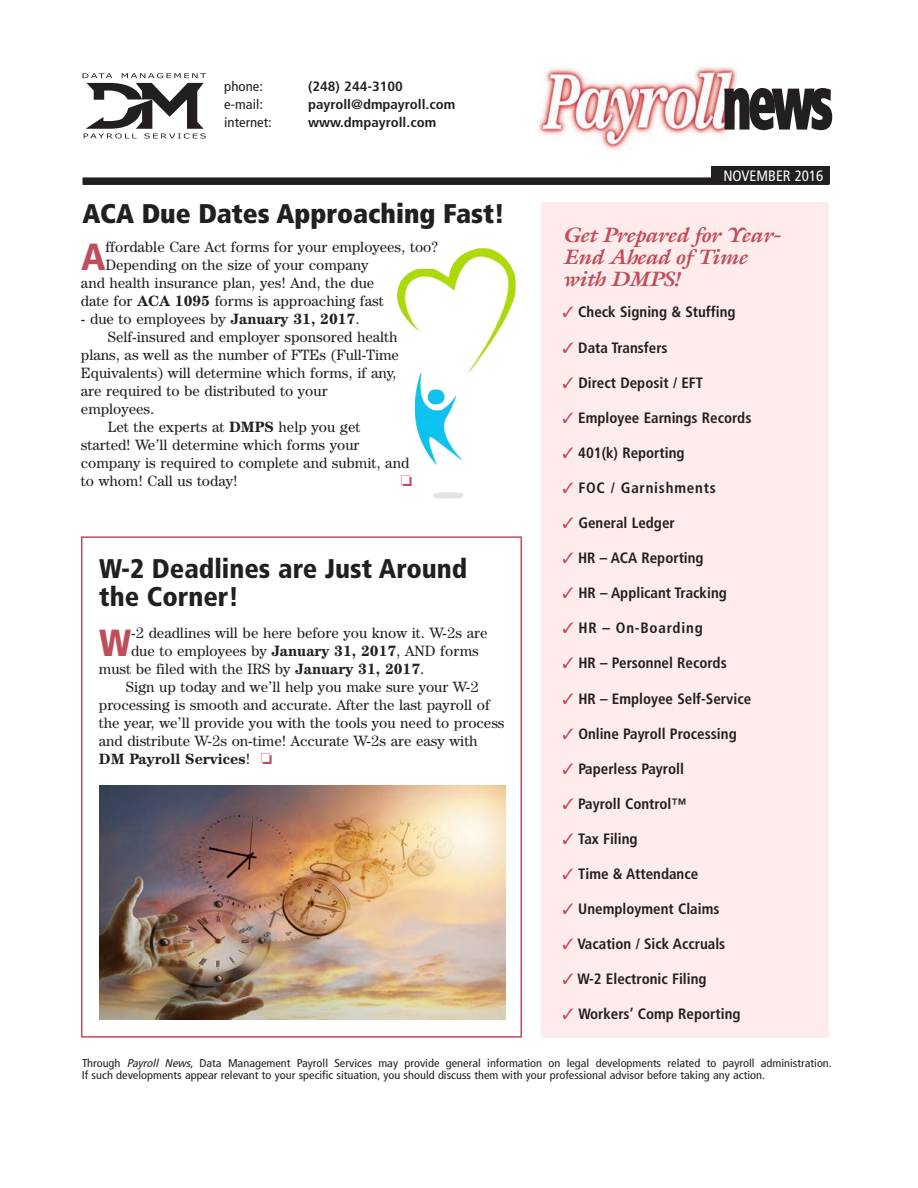
<style>
.page{position:relative;width:918px;height:1188px;background:#fff}
.page>*{position:absolute;margin:0;border:0;box-sizing:border-box;transform-origin:0 0}
.t1{font:900 condensed 75px "Frutiger";color:#231f20;scale:.69 1}
.t2{font:900 condensed 37.8px "Frutiger";color:#c04d5c}
.t3{font:900 condensed 27px/27.9px "Frutiger";color:#231f20}
.t4{font:900 condensed 27px "Frutiger";color:#231f20}
.t5{font:italic 700 21px/22.5px "Galliard";letter-spacing:-.03em;color:#c04d5c;scale:1.1 1}
.t6{font:15px "Century IT Cby BT";color:#231f20}
.t7{font:700 condensed 15px "Frutiger";color:#231f20}
.t8{font:700 condensed 15px "Frutiger";letter-spacing:.05em;color:#231f20}
.t9{font:700 15px "Century IT Cby BT";color:#231f20}
.t10{font:condensed 15px "Frutiger";color:#fff}
.t11{font:700 condensed 13.5px "Frutiger";color:#231f20;scale:1.1 1}
.t12{font:condensed 13.5px "Frutiger";color:#231f20;scale:1.1 1}
.t13{font:condensed 11.25px/12px "Frutiger";color:#231f20;scale:1.1 1}
.s1{font-weight:700}
.s2{font-weight:400}
.s3{color:#c04d5c}
.s4{font-style:italic}
</style>
<div class="page">
<img style="left:538px;top:66px;width:200px;height:85px">
<svg style="left:83px;top:73px;width:123px;height:66px"></svg>
<svg style="left:723px;top:87px;width:110px;height:44px"></svg>
<div style="left:82px;top:177px;width:748px;height:8px;background:#231f20"></div>
<div style="left:542px;top:202px;width:288px;height:836px;background:#feecec"></div>
<div style="left:711px;top:166px;width:118px;height:18px;background:#231f20"></div>
<div style="left:81px;top:536px;width:441px;height:502px;border:2px solid #c04d5c"></div>
<img style="left:99px;top:785px;width:406px;height:235px">
<img style="left:397px;top:248px;width:119px;height:250px">
<svg style="left:401px;top:475px;width:11px;height:11px"></svg>
<p class="t12" style="left:224px;top:81px;width:37px">phone:</p>
<p class="t11" style="left:308px;top:81px;width:88px">(248) 244-3100</p>
<p class="t12" style="left:224px;top:99px;width:37px">e-mail:</p>
<p class="t11" style="left:308px;top:99px;width:135px">payroll@dmpayroll.com</p>
<p class="t12" style="left:224px;top:117px;width:45px">internet:</p>
<p class="t11" style="left:308px;top:117px;width:118px">www.dmpayroll.com</p>
<h3 class="t4" style="left:82px;top:202px;width:424px">ACA Due Dates Approaching Fast!</h3>
<h2 class="t2" style="left:81px;top:242px;width:26px">A</h2>
<p class="t6" style="left:105px;top:242px;width:334px">ffordable Care Act forms for your employees, too?</p>
<p class="t6" style="left:105px;top:260px;width:265px">Depending on the size of your company</p>
<p class="t6" style="left:81px;top:278px;width:295px">and health insurance plan, yes! And, the due</p>
<p class="t6" style="left:81px;top:296px;width:304px">date for <span class="s1">ACA 1095</span> forms is approaching fast</p>
<p class="t6" style="left:81px;top:314px;width:280px">- due to employees by <span class="s1">January 31, 2017</span>.</p>
<p class="t6" style="left:108px;top:332px;width:291px">Self-insured and employer sponsored health</p>
<p class="t6" style="left:81px;top:350px;width:320px">plans, as well as the number of FTEs (Full-Time</p>
<p class="t6" style="left:81px;top:368px;width:317px">Equivalents) will determine which forms, if any,</p>
<p class="t6" style="left:81px;top:386px;width:248px">are required to be distributed to your</p>
<p class="t6" style="left:81px;top:404px;width:75px">employees.</p>
<p class="t6" style="left:108px;top:422px;width:254px">Let the experts at <span class="s1">DMPS</span> help you get</p>
<p class="t6" style="left:81px;top:440px;width:280px">started! We’ll determine which forms your</p>
<p class="t6" style="left:81px;top:458px;width:330px">company is required to complete and submit, and</p>
<p class="t6" style="left:81px;top:476px;width:158px">to whom! Call us today!</p>
<h3 class="t3" style="left:99px;top:557px;width:370px">W-2 Deadlines are Just Around the Corner!</h3>
<h2 class="t2" style="left:99px;top:628px;width:34px">W</h2>
<p class="t6" style="left:131px;top:628px;width:358px">-2 deadlines will be here before you know it. W-2s are</p>
<p class="t6" style="left:131px;top:646px;width:349px">due to employees by <span class="s1">January 31, 2017</span>, AND forms</p>
<p class="t6" style="left:99px;top:664px;width:327px">must be filed with the IRS by <span class="s1">January 31, 2017</span>.</p>
<p class="t6" style="left:126px;top:682px;width:354px">Sign up today and we’ll help you make sure your W-2</p>
<p class="t6" style="left:99px;top:700px;width:393px">processing is smooth and accurate. After the last payroll of</p>
<p class="t6" style="left:99px;top:718px;width:407px">the year, we’ll provide you with the tools you need to process</p>
<p class="t6" style="left:99px;top:736px;width:380px">and distribute W-2s on-time! Accurate W-2s are easy with</p>
<p class="t9" style="left:99px;top:754px;width:175px">DM Payroll Services<span class="s2">!</span> <span class="s3">□</span></p>
<h1 class="t1" style="left:723px;top:72px;width:161px">news</h1>
<p class="t10" style="left:723px;top:169px;width:102px">NOVEMBER 2016</p>
<h3 class="t5" style="left:563px;top:223px;width:200px">Get Prepared for Year-<br>End Ahead of Time with DMPS!</h3>
<p class="t7" style="left:563px;top:306px;width:175px"><span class="s3">✓</span> Check Signing &amp; Stuffing</p>
<p class="t7" style="left:563px;top:341px;width:107px"><span class="s3">✓</span> Data Transfers</p>
<p class="t7" style="left:563px;top:376px;width:142px"><span class="s3">✓</span> Direct Deposit / EFT</p>
<p class="t7" style="left:563px;top:411px;width:190px"><span class="s3">✓</span> Employee Earnings Records</p>
<p class="t7" style="left:563px;top:447px;width:124px"><span class="s3">✓</span> 401(k) Reporting</p>
<p class="t8" style="left:563px;top:482px;width:155px"><span class="s3">✓</span> FOC / Garnishments</p>
<p class="t7" style="left:563px;top:517px;width:114px"><span class="s3">✓</span> General Ledger</p>
<p class="t7" style="left:563px;top:552px;width:143px"><span class="s3">✓</span> HR – ACA Reporting</p>
<p class="t7" style="left:563px;top:587px;width:166px"><span class="s3">✓</span> HR – Applicant Tracking</p>
<p class="t8" style="left:562px;top:622px;width:142px"><span class="s3">✓</span> HR – On-Boarding</p>
<p class="t7" style="left:562px;top:657px;width:166px"><span class="s3">✓</span> HR – Personnel Records</p>
<p class="t7" style="left:562px;top:692px;width:190px"><span class="s3">✓</span> HR – Employee Self-Service</p>
<p class="t7" style="left:562px;top:727px;width:176px"><span class="s3">✓</span> Online Payroll Processing</p>
<p class="t7" style="left:562px;top:762px;width:123px"><span class="s3">✓</span> Paperless Payroll</p>
<p class="t7" style="left:562px;top:798px;width:126px"><span class="s3">✓</span> Payroll Control™</p>
<p class="t7" style="left:562px;top:833px;width:77px"><span class="s3">✓</span> Tax Filing</p>
<p class="t7" style="left:562px;top:868px;width:137px"><span class="s3">✓</span> Time &amp; Attendance</p>
<p class="t7" style="left:562px;top:903px;width:159px"><span class="s3">✓</span> Unemployment Claims</p>
<p class="t7" style="left:563px;top:938px;width:164px"><span class="s3">✓</span> Vacation / Sick Accruals</p>
<p class="t7" style="left:563px;top:973px;width:146px"><span class="s3">✓</span> W-2 Electronic Filing</p>
<p class="t7" style="left:563px;top:1008px;width:179px"><span class="s3">✓</span> Workers’ Comp Reporting</p>
<p class="t13" style="left:82px;top:1058px;width:683px">Through <span class="s4">Payroll News</span>, Data Management Payroll Services may provide general information on legal developments related to payroll administration.<br>If such developments appear relevant to your specific situation, you should discuss them with your professional advisor before taking any action.</p>
</div>
